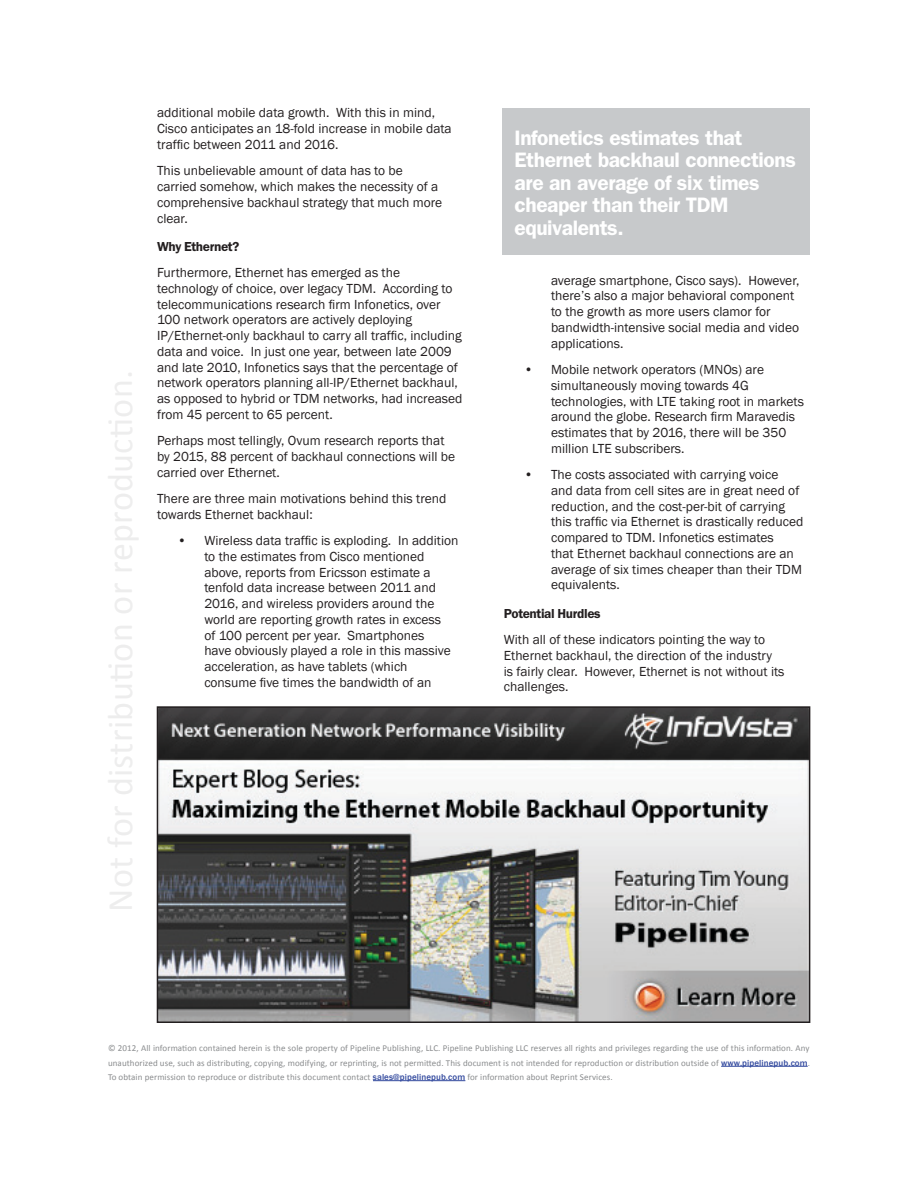
<style>
.page{position:relative;width:918px;height:1188px;background:#fff}
.page>*{position:absolute;margin:0;border:0;box-sizing:border-box;transform-origin:0 0}
.t1{font:600 21px/22.5px "Franklin Gothic";letter-spacing:-.02em;color:#fff}
.t2{font:13.5px/15.8px "Franklin Gothic";color:#231f20}
.t3{font:600 13.5px "Franklin Gothic EF";letter-spacing:-.025em;color:#231f20}
.t4{font:9px/14.4px "Calibri";letter-spacing:.01em;color:#8a8c8e;text-align:justify}
.s1{font-family:"Franklin Gothic";font-weight:500;color:#32499e}
</style>
<div class="page">
<hr style="left:721px;top:1066px;width:87px;height:1px;background:#32499e">
<hr style="left:373px;top:1080px;width:92px;height:1px;background:#32499e">
<div style="left:502px;top:108px;width:308px;height:147px;background:#c7c9cb"></div>
<img style="left:160px;top:709px;width:647px;height:311px">
<div style="left:157px;top:706px;width:653px;height:317px;border:2px solid #231f20"></div>
<p class="t2" style="left:157px;top:105px;width:296px">additional mobile data growth. With this in mind,<br>Cisco anticipates an 18-fold increase in mobile data traffic between 2011 and 2016.</p>
<p class="t2" style="left:157px;top:163px;width:287px">This unbelievable amount of data has to be carried somehow, which makes the necessity of a comprehensive backhaul strategy that much more clear.</p>
<p class="t3" style="left:157px;top:239px;width:84px">Why Ethernet?</p>
<p class="t2" style="left:157px;top:265px;width:307px">Furthermore, Ethernet has emerged as the technology of choice, over legacy TDM. According to telecommunications research firm Infonetics, over 100 network operators are actively deploying IP/Ethernet-only backhaul to carry all traffic, including data and voice. In just one year, between late 2009 and late 2010, Infonetics says that the percentage of network operators planning all-IP/Ethernet backhaul, as opposed to hybrid or TDM networks, had increased from 45 percent to 65 percent.</p>
<p class="t2" style="left:157px;top:433px;width:300px">Perhaps most tellingly, Ovum research reports that by 2015, 88 percent of backhaul connections will be carried over Ethernet.</p>
<p class="t2" style="left:157px;top:491px;width:291px">There are three main motivations behind this trend towards Ethernet backhaul:</p>
<p class="t2" style="left:204px;top:533px;width:256px;text-indent:-27px">• Wireless data traffic is exploding. In addition to the estimates from Cisco mentioned above, reports from Ericsson estimate a tenfold data increase between 2011 and 2016, and wireless providers around the world are reporting growth rates in excess<br>of 100 percent per year. Smartphones<br>have obviously played a role in this massive acceleration, as have tablets (which consume five times the bandwidth of an</p>
<h1 class="t1" style="left:514px;top:126px;width:283px">Infonetics estimates that<br>Ethernet backhaul connections are an average of six times cheaper than their TDM equivalents.</h1>
<p class="t2" style="left:551px;top:273px;width:250px">average smartphone, Cisco says). However, there’s also a major behavioral component to the growth as more users clamor for bandwidth-intensive social media and video applications.</p>
<p class="t2" style="left:551px;top:362px;width:254px;text-indent:-27px">• Mobile network operators (MNOs) are simultaneously moving towards 4G technologies, with LTE taking root in markets around the globe. Research firm Maravedis estimates that by 2016, there will be 350 million LTE subscribers.</p>
<p class="t2" style="left:551px;top:467px;width:254px;text-indent:-27px">• The costs associated with carrying voice and data from cell sites are in great need of reduction, and the cost-per-bit of carrying this traffic via Ethernet is drastically reduced compared to TDM. Infonetics estimates<br>that Ethernet backhaul connections are an average of six times cheaper than their TDM equivalents.</p>
<p class="t3" style="left:504px;top:606px;width:98px">Potential Hurdles</p>
<p class="t2" style="left:504px;top:632px;width:282px">With all of these indicators pointing the way to Ethernet backhaul, the direction of the industry is fairly clear. However, Ethernet is not without its challenges.</p>
<p class="t4" style="left:108px;top:1041px;width:704px">© 2012, All information contained herein is the sole property of Pipeline Publishing, LLC. Pipeline Publishing LLC reserves all rights and privileges regarding the use of this information. Any unauthorized use, such as distributing, copying, modifying, or reprinting, is not permitted. This document is not intended for reproduction or distribution outside of <span class="s1">www.pipelinepub.com</span>.<br>To obtain permission to reproduce or distribute this document contact <span class="s1">sales@pipelinepub.com</span> for information about Reprint Services.</p>
</div>
